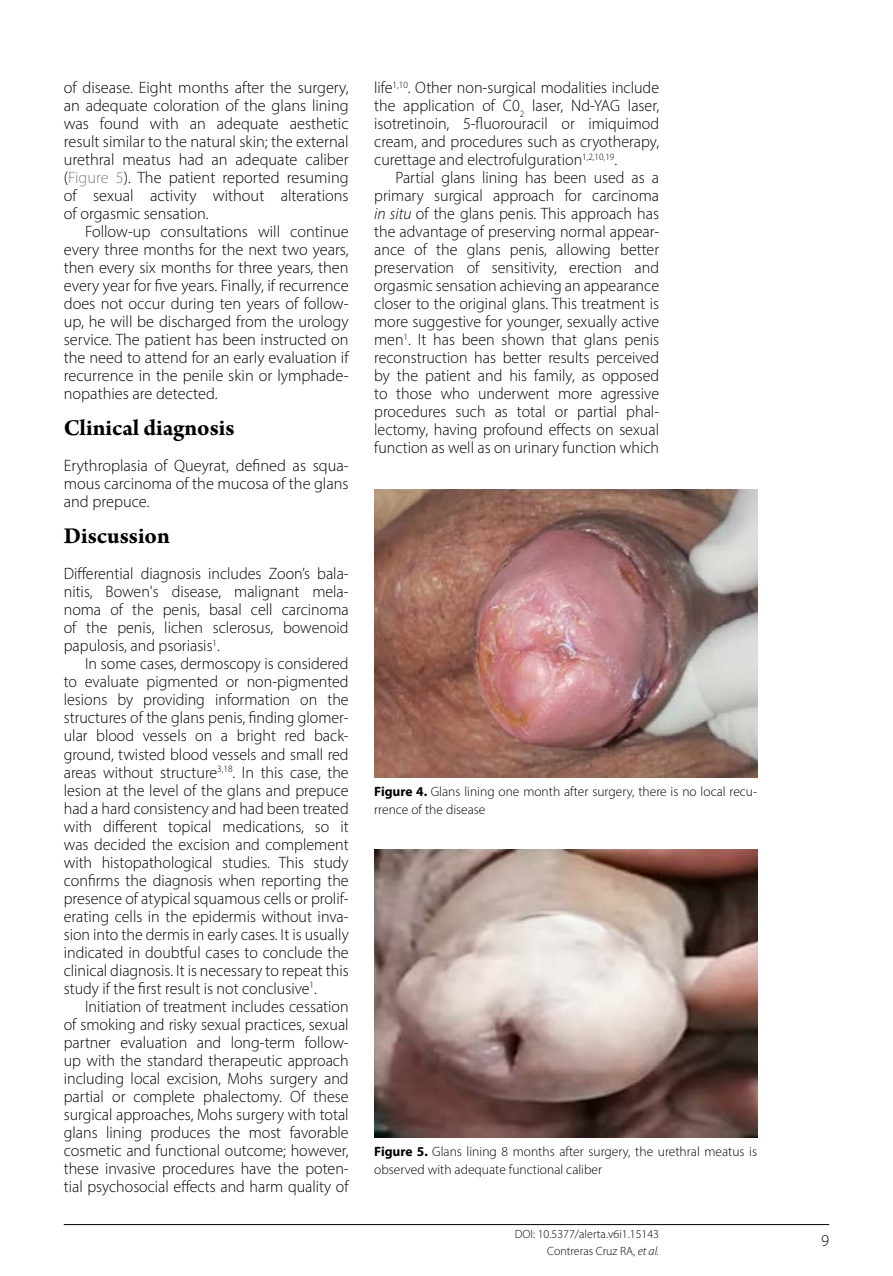
<style>
.page{position:relative;width:893px;height:1276px;background:#fff}
.page>*{position:absolute;margin:0;border:0;box-sizing:border-box;transform-origin:0 0}
.t1{font:700 24px "Arno Pro";color:#000}
.t2{font:300 16.5px/18px "Myriad Pro";color:#000;text-align:justify}
.t3{font:300 13.5px/18px "Myriad Pro";color:#000}
.t4{font:300 12px/16.8px "Myriad Pro";color:#000;text-align:right}
.s1{color:#808285}
.s2{font-style:italic}
.s3{font-weight:700}
</style>
<div class="page">
<hr style="left:64px;top:1224px;width:765px;height:1px;background:#000">
<img style="left:374px;top:849px;width:384px;height:288px">
<img style="left:374px;top:489px;width:384px;height:288px">
<p class="t2" style="left:64px;top:79px;width:286px">of disease. Eight months after the surgery, an adequate coloration of the glans lining was found with an adequate aesthetic result similar to the natural skin; the external urethral meatus had an adequate caliber (<span class="s1">Figure 5</span>). The patient reported resuming of sexual activity without alterations of orgasmic sensation.</p>
<p class="t2" style="left:64px;top:223px;width:286px;text-indent:21px">Follow-up consultations will continue every three months for the next two years, then every six months for three years, then every year for five years. Finally, if recurrence does not occur during ten years of follow&shy;up, he will be discharged from the urology service. The patient has been instructed on the need to attend for an early evaluation if recurrence in the penile skin or lymphade&shy;nopathies are detected.</p>
<h1 class="t1" style="left:64px;top:414px;width:172px">Clinical diagnosis</h1>
<p class="t2" style="left:64px;top:457px;width:286px">Erythroplasia of Queyrat, defined as squa&shy;mous carcinoma of the mucosa of the glans and prepuce.</p>
<h1 class="t1" style="left:64px;top:522px;width:108px">Discussion</h1>
<p class="t2" style="left:64px;top:565px;width:286px">Differential diagnosis includes Zoon’s bala&shy;nitis, Bowen's disease, malignant mela&shy;noma of the penis, basal cell carcinoma of the penis, lichen sclerosus, bowenoid papulosis, and psoriasis<sup>1</sup>.</p>
<p class="t2" style="left:64px;top:655px;width:286px;text-indent:21px">In some cases, dermoscopy is considered to evaluate pigmented or non-pigmented lesions by providing information on the structures of the glans penis, finding glomer&shy;ular blood vessels on a bright red back&shy;ground, twisted blood vessels and small red areas without structure<sup>3,18</sup>. In this case, the lesion at the level of the glans and prepuce had a hard consistency and had been treated with different topical medications, so it was decided the excision and complement with histopathological studies. This study confirms the diagnosis when reporting the presence of atypical squamous cells or prolif&shy;erating cells in the epidermis without inva&shy;sion into the dermis in early cases. It is usually indicated in doubtful cases to conclude the clinical diagnosis. It is necessary to repeat this study if the first result is not conclusive<sup>1</sup>.</p>
<p class="t2" style="left:64px;top:997px;width:286px;text-indent:21px">Initiation of treatment includes cessation of smoking and risky sexual practices, sexual partner evaluation and long-term follow&shy;up with the standard therapeutic approach including local excision, Mohs surgery and partial or complete phalectomy. Of these surgical approaches, Mohs surgery with total glans lining produces the most favorable cosmetic and functional outcome; however, these invasive procedures have the poten&shy;tial psychosocial effects and harm quality of</p>
<p class="t2" style="left:374px;top:79px;width:286px">life<sup>1,10</sup>. Other non-surgical modalities include the application of C0<sub>2</sub> laser, Nd-YAG laser, isotretinoin, 5-fluorouracil or imiquimod cream, and procedures such as cryotherapy, curettage and electrofulguration<sup>1,2,10,19</sup>.</p>
<p class="t2" style="left:374px;top:169px;width:286px;text-indent:21px">Partial glans lining has been used as a primary surgical approach for carcinoma <span class="s2">in situ</span> of the glans penis. This approach has the advantage of preserving normal appear&shy;ance of the glans penis, allowing better preservation of sensitivity, erection and orgasmic sensation achieving an appearance closer to the original glans. This treatment is more suggestive for younger, sexually active men<sup>1</sup>. It has been shown that glans penis reconstruction has better results perceived by the patient and his family, as opposed to those who underwent more agressive procedures such as total or partial phal&shy;lectomy, having profound effects on sexual function as well as on urinary function which</p>
<p class="t3" style="left:374px;top:782px;width:384px"><span class="s3">Figure 4.</span> Glans lining one month after surgery, there is no local recu&shy;rrence of the disease</p>
<p class="t3" style="left:374px;top:1142px;width:384px"><span class="s3">Figure 5.</span> Glans lining 8 months after surgery, the urethral meatus is observed with adequate functional caliber</p>
<p class="t4" style="left:515px;top:1225px;width:146px">DOI: 10.5377/alerta.v6i1.15143<br>Contreras Cruz RA, <span class="s2">et al.</span></p>
<p class="t2" style="left:821px;top:1231px;width:10px">9</p>
</div>
